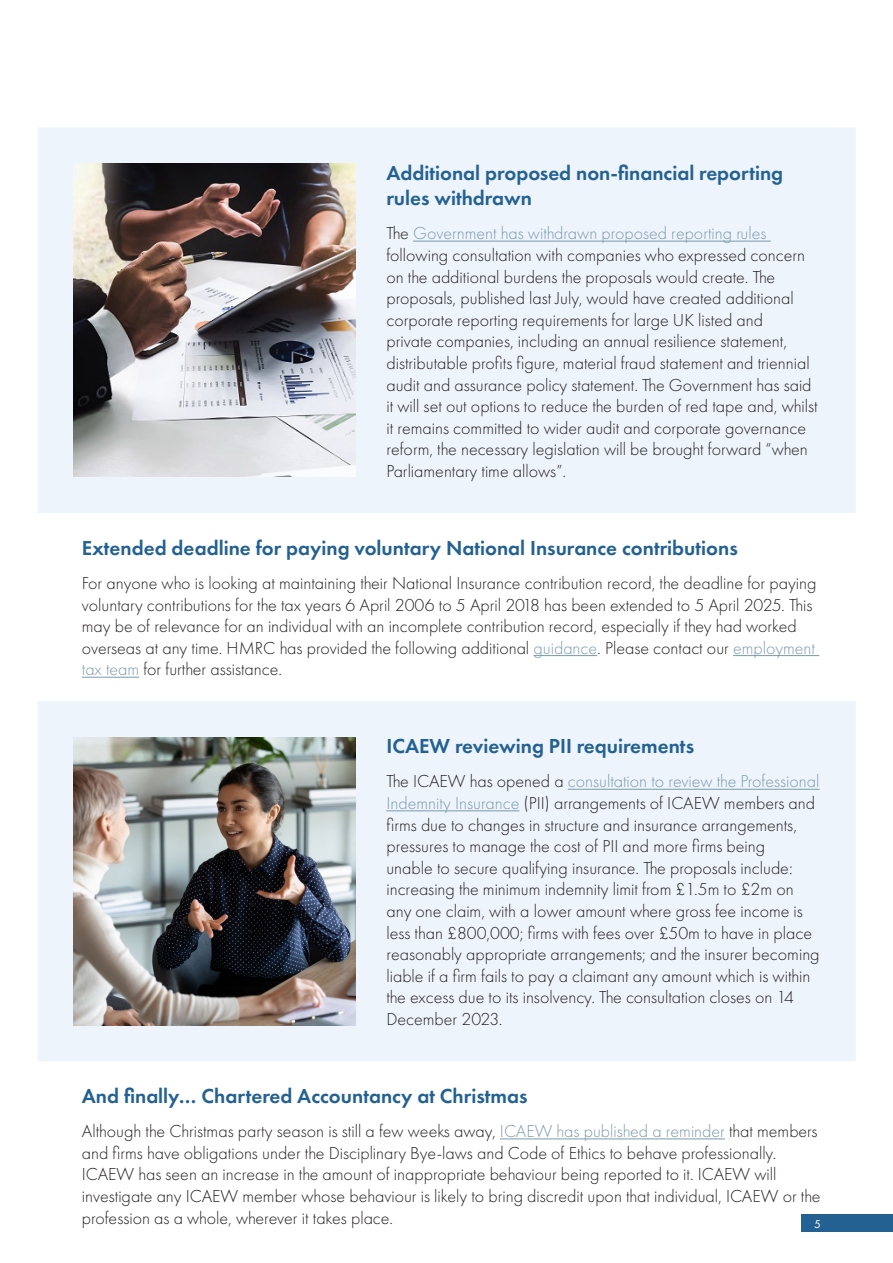
<style>
.page{position:relative;width:893px;height:1263px;background:#fff}
.page>*{position:absolute;margin:0;border:0;box-sizing:border-box;transform-origin:0 0}
.Article_title{font:600 21px/25.2px "Futura PT";color:#236192}
.Body_copy{font:300 18px/21.6px "Futura PT";color:#231f20}
.t1{font:12px "Futura PT";color:#fff}
.s1{color:#7a99ac}
</style>
<div class="page">
<div style="left:801px;top:1215px;width:92px;height:17px;background:#236192"></div>
<div style="left:38px;top:128px;width:818px;height:385px;background:#eef4fb"></div>
<img style="left:74px;top:164px;width:282px;height:313px">
<hr style="left:413px;top:241px;width:358px;height:1px;background:#7a99ac">
<hr style="left:533px;top:655px;width:64px;height:1px;background:#7a99ac">
<hr style="left:733px;top:655px;width:86px;height:1px;background:#7a99ac">
<hr style="left:82px;top:677px;width:57px;height:1px;background:#7a99ac">
<div style="left:38px;top:701px;width:818px;height:360px;background:#eef4fb"></div>
<img style="left:74px;top:737px;width:282px;height:288px">
<hr style="left:568px;top:789px;width:252px;height:1px;background:#7a99ac">
<hr style="left:386px;top:810px;width:133px;height:1px;background:#7a99ac">
<hr style="left:500px;top:1138px;width:225px;height:1px;background:#7a99ac">
<p class="Article_title" style="left:386px;top:160px;width:398px">Additional proposed non-financial reporting rules withdrawn</p>
<p class="Body_copy" style="left:386px;top:223px;width:433px">The <span class="s1">Government has withdrawn proposed reporting rules </span>following consultation with companies who expressed concern on the additional burdens the proposals would create. The proposals, published last July, would have created additional corporate reporting requirements for large UK listed and<br>private companies, including an annual resilience statement, distributable profits figure, material fraud statement and triennial audit and assurance policy statement. The Government has said it will set out options to reduce the burden of red tape and, whilst it remains committed to wider audit and corporate governance reform, the necessary legislation will be brought forward “when Parliamentary time allows”.</p>
<p class="Article_title" style="left:82px;top:535px;width:657px">Extended deadline for paying voluntary National Insurance contributions</p>
<p class="Body_copy" style="left:82px;top:572px;width:736px">For anyone who is looking at maintaining their National Insurance contribution record, the deadline for paying voluntary contributions for the tax years 6 April 2006 to 5 April 2018 has been extended to 5 April 2025. This may be of relevance for an individual with an incomplete contribution record, especially if they had worked overseas at any time. HMRC has provided the following additional <span class="s1">guidance</span>. Please contact our <span class="s1">employment tax team</span> for further assistance.</p>
<p class="Article_title" style="left:386px;top:733px;width:309px">ICAEW reviewing PII requirements</p>
<p class="Body_copy" style="left:386px;top:771px;width:435px">The ICAEW has opened a <span class="s1">consultation to review the Professional Indemnity Insurance</span> (PII) arrangements of ICAEW members and firms due to changes in structure and insurance arrangements, pressures to manage the cost of PII and more firms being<br>unable to secure qualifying insurance. The proposals include: increasing the minimum indemnity limit from £1.5m to £2m on any one claim, with a lower amount where gross fee income is less than £800,000; firms with fees over £50m to have in place reasonably appropriate arrangements; and the insurer becoming liable if a firm fails to pay a claimant any amount which is within the excess due to its insolvency. The consultation closes on 14<br>December 2023.</p>
<p class="Article_title" style="left:82px;top:1083px;width:447px">And finally… Chartered Accountancy at Christmas</p>
<p class="Body_copy" style="left:82px;top:1120px;width:740px">Although the Christmas party season is still a few weeks away, <span class="s1">ICAEW has published a reminder</span> that members and firms have obligations under the Disciplinary Bye-laws and Code of Ethics to behave professionally.<br>ICAEW has seen an increase in the amount of inappropriate behaviour being reported to it. ICAEW will investigate any ICAEW member whose behaviour is likely to bring discredit upon that individual, ICAEW or the profession as a whole, wherever it takes place.</p>
<p class="t1" style="left:814px;top:1217px;width:8px">5</p>
</div>
